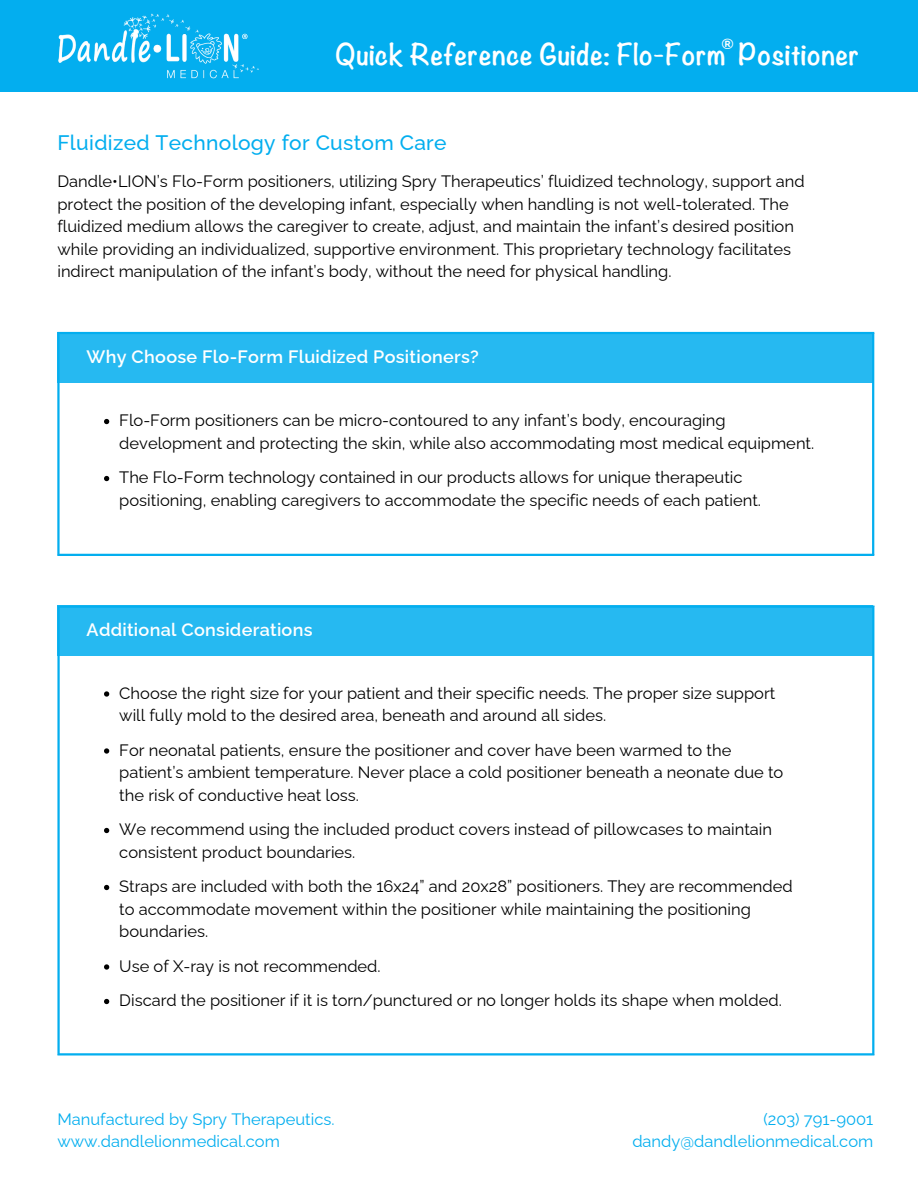
<style>
.page{position:relative;width:918px;height:1188px;background:#fff}
.page>*{position:absolute;margin:0;border:0;box-sizing:border-box;transform-origin:0 0}
.t1{font:33px "Tally Text Bold 1";letter-spacing:.015em;color:#fff}
.t2{font:500 21px "Raleway";letter-spacing:.015em;color:#03aeef}
.t3{font:600 18px "Raleway";letter-spacing:.015em;color:#fff}
.t4{font:16.5px/22.5px "Raleway";color:#000}
.t5{font:16.5px/22.5px "Raleway";color:#03aeef;text-align:right}
.t6{font:700 14.7px "Raleway";color:#fff}
</style>
<div class="page">
<hr style="left:57px;top:334px;width:3px;height:220px;background:#03aeef">
<hr style="left:872px;top:334px;width:2px;height:220px;background:#03aeef">
<hr style="left:57px;top:332px;width:817px;height:2px;background:#03aeef">
<hr style="left:57px;top:554px;width:817px;height:2px;background:#03aeef">
<svg style="left:104px;top:419px;width:5px;height:5px"></svg>
<svg style="left:104px;top:476px;width:5px;height:5px"></svg>
<div style="left:57px;top:332px;width:816px;height:50px;background:#26b9f1"></div>
<hr style="left:57px;top:608px;width:3px;height:445px;background:#03aeef">
<hr style="left:872px;top:608px;width:2px;height:445px;background:#03aeef">
<hr style="left:57px;top:1053px;width:817px;height:3px;background:#03aeef">
<svg style="left:104px;top:691px;width:5px;height:6px"></svg>
<svg style="left:104px;top:748px;width:5px;height:6px"></svg>
<svg style="left:104px;top:828px;width:5px;height:5px"></svg>
<svg style="left:104px;top:885px;width:5px;height:5px"></svg>
<svg style="left:104px;top:964px;width:5px;height:6px"></svg>
<svg style="left:104px;top:999px;width:5px;height:5px"></svg>
<div style="left:57px;top:605px;width:816px;height:51px;background:#26b9f1"></div>
<div style="left:0;top:0;width:918px;height:92px;background:#03aeef"></div>
<img style="left:58px;top:13px;width:201px;height:66px">
<p class="t6" style="left:721px;top:35px;width:14px">®</p>
<p class="t1" style="left:336px;top:36px;width:525px">Quick Reference Guide: Flo-Form Positioner</p>
<p class="t2" style="left:57px;top:130px;width:391px">Fluidized Technology for Custom Care</p>
<p class="t4" style="left:57px;top:170px;width:749px">Dandle•LION’s Flo-Form positioners, utilizing Spry Therapeutics’ fluidized technology, support and protect the position of the developing infant, especially when handling is not well-tolerated. The fluidized medium allows the caregiver to create, adjust, and maintain the infant’s desired position while providing an individualized, supportive environment. This proprietary technology facilitates indirect manipulation of the infant’s body, without the need for physical handling.</p>
<p class="t3" style="left:87px;top:346px;width:394px">Why Choose Flo-Form Fluidized Positioners?</p>
<p class="t4" style="left:119px;top:409px;width:696px">Flo-Form positioners can be micro-contoured to any infant’s body, encouraging development and protecting the skin, while also accommodating most medical equipment.</p>
<h1 class="t4" style="left:119px;top:466px;width:643px">The Flo-Form technology contained in our products allows for unique therapeutic positioning, enabling caregivers to accommodate the specific needs of each patient.</h1>
<p class="t3" style="left:87px;top:619px;width:228px">Additional Considerations</p>
<h2 class="t4" style="left:119px;top:682px;width:658px">Choose the right size for your patient and their specific needs. The proper size support will fully mold to the desired area, beneath and around all sides.</h2>
<p class="t4" style="left:119px;top:739px;width:666px">For neonatal patients, ensure the positioner and cover have been warmed to the patient’s ambient temperature. Never place a cold positioner beneath a neonate due to the risk of conductive heat loss.</p>
<h3 class="t4" style="left:119px;top:818px;width:654px">We recommend using the included product covers instead of pillowcases to maintain consistent product boundaries.</h3>
<p class="t4" style="left:119px;top:875px;width:675px">Straps are included with both the 16x24” and 20x28” positioners. They are recommended to accommodate movement within the positioner while maintaining the positioning boundaries.</p>
<p class="t4" style="left:119px;top:955px;width:263px">Use of X-ray is not recommended.</p>
<h3 class="t4" style="left:119px;top:989px;width:664px">Discard the positioner if it is torn/punctured or no longer holds its shape when molded.</h3>
<p class="t5" style="left:57px;top:1108px;width:279px">Manufactured by Spry Therapeutics.</p>
<p class="t5" style="left:57px;top:1130px;width:224px">www.dandlelionmedical.com</p>
<p class="t5" style="left:632px;top:1108px;width:242px">(203) 791-9001 dandy@dandlelionmedical.com</p>
</div>
